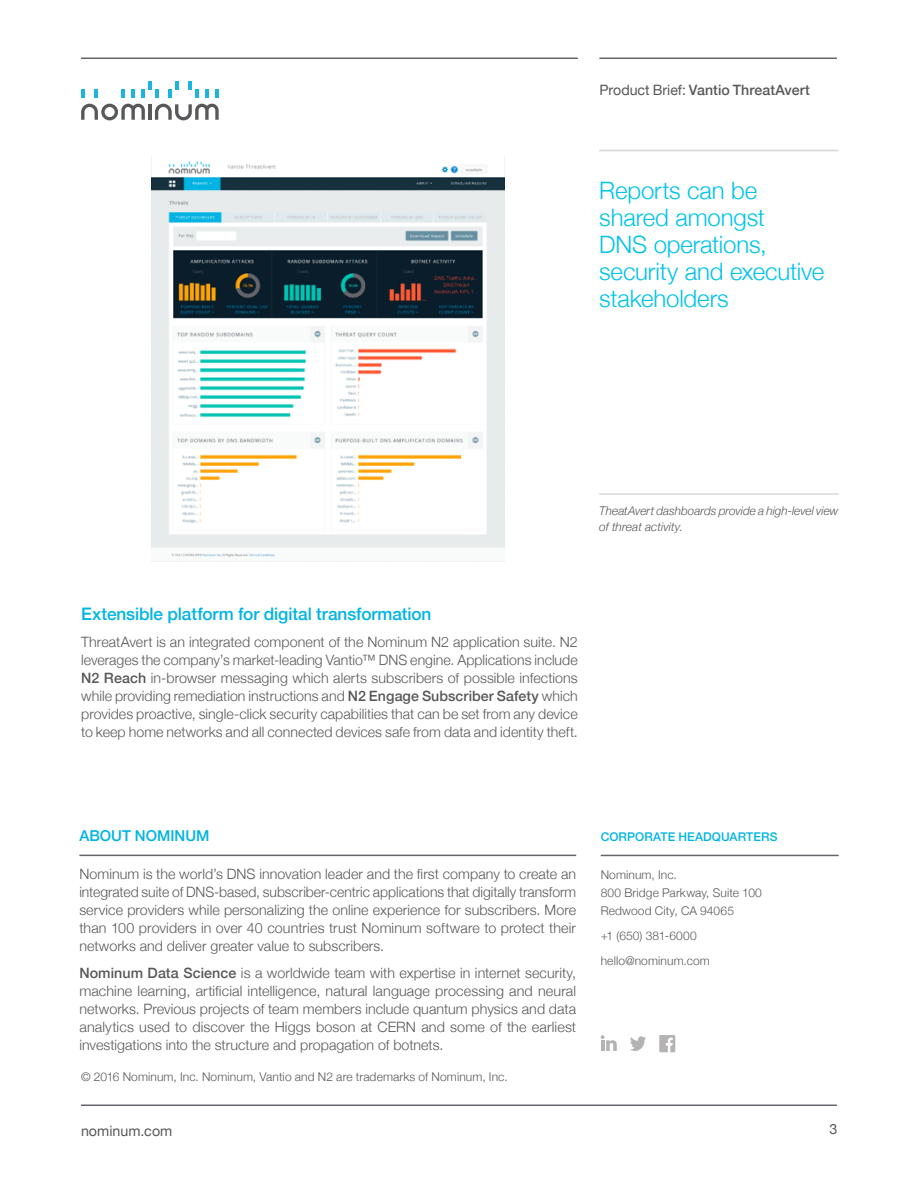
<style>
.page{position:relative;width:918px;height:1188px;background:#fff}
.page>*{position:absolute;margin:0;border:0;box-sizing:border-box;transform-origin:0 0}
.Sidebar_-_Large_Quot{font:300 24px/27px "Helvetica Neue";letter-spacing:-.005em;color:#00c3e9}
.t1{font:500 17.25px "Helvetica Neue";letter-spacing:-.01em;color:#00b4e3}
.Body_Copy{font:500 15px "Helvetica Neue";color:#00b4e3}
.Body_Copy-2{font:300 14.25px/18px "Helvetica Neue";letter-spacing:.005em;color:#57585a;text-align:justify}
.t2{font:500 14.25px "Helvetica Neue";letter-spacing:.005em;color:#57585a}
.t3{font:14.25px "Helvetica Neue";letter-spacing:.005em;color:#57585a}
.Body_Copy-3{font:300 12px "Helvetica Neue";letter-spacing:.01em;color:#57585a}
.Graphic_Caption{font:italic 300 12px/15.8px "Helvetica Neue";color:#57585a}
.Body_Copy-4{font:500 12px "Helvetica Neue";letter-spacing:.005em;color:#00b4e3}
.s1{font-weight:400}
.s2{font-weight:500}
</style>
<div class="page">
<svg style="left:81px;top:104px;width:64px;height:16px"></svg>
<svg style="left:155px;top:104px;width:64px;height:16px"></svg>
<hr style="left:148px;top:104px;width:4px;height:16px;background:#57585a">
<svg style="left:81px;top:89px;width:4px;height:8px"></svg>
<svg style="left:95px;top:89px;width:3px;height:8px"></svg>
<svg style="left:121px;top:89px;width:4px;height:8px"></svg>
<svg style="left:131px;top:89px;width:4px;height:8px"></svg>
<svg style="left:168px;top:81px;width:10px;height:16px"></svg>
<svg style="left:142px;top:81px;width:16px;height:16px"></svg>
<svg style="left:188px;top:81px;width:11px;height:16px"></svg>
<svg style="left:205px;top:89px;width:4px;height:8px"></svg>
<svg style="left:215px;top:89px;width:4px;height:8px"></svg>
<hr style="left:81px;top:58px;width:497px;height:1px;background:#63656a">
<hr style="left:599px;top:58px;width:238px;height:1px;background:#63656a">
<hr style="left:81px;top:1105px;width:756px;height:1px;background:#63656a">
<hr style="left:599px;top:150px;width:240px;height:1px;background:#dbd6d4">
<hr style="left:599px;top:493px;width:240px;height:2px;background:#dbd6d4">
<img style="left:151px;top:156px;width:353px;height:406px">
<hr style="left:79px;top:855px;width:497px;height:1px;background:#63656a">
<hr style="left:601px;top:855px;width:238px;height:1px;background:#63656a">
<svg style="left:630px;top:1036px;width:16px;height:15px"></svg>
<svg style="left:601px;top:1035px;width:16px;height:16px"></svg>
<svg style="left:659px;top:1035px;width:16px;height:17px"></svg>
<p class="t2" style="left:599px;top:78px;width:212px"><span class="s1">Product Brief:</span> Vantio ThreatAvert</p>
<p class="Sidebar_-_Large_Quot" style="left:599px;top:175px;width:226px">Reports can be shared amongst<br>DNS operations, security and executive stakeholders</p>
<p class="Graphic_Caption" style="left:599px;top:502px;width:241px">TheatAvert dashboards provide a high-level view of threat activity.</p>
<h3 class="t1" style="left:81px;top:600px;width:352px">Extensible platform for digital transformation</h3>
<p class="Body_Copy-2" style="left:81px;top:632px;width:498px">ThreatAvert is an integrated component of the Nominum N2 application suite. N2 leverages the company’s market-leading Vantio™ DNS engine. Applications include <span class="s2">N2 Reach</span> in-browser messaging which alerts subscribers of possible infections while providing remediation instructions and <span class="s2">N2 Engage Subscriber Safety</span> which provides proactive, single-click security capabilities that can be set from any device to keep home networks and all connected devices safe from data and identity theft.</p>
<p class="Body_Copy" style="left:79px;top:824px;width:132px">ABOUT NOMINUM</p>
<p class="Body_Copy-2" style="left:79px;top:864px;width:498px">Nominum is the world’s DNS innovation leader and the first company to create an integrated suite of DNS-based, subscriber-centric applications that digitally transform service providers while personalizing the online experience for subscribers. More than 100 providers in over 40 countries trust Nominum software to protect their networks and deliver greater value to subscribers.</p>
<p class="Body_Copy-2" style="left:79px;top:963px;width:498px"><span class="s2">Nominum Data Science</span> is a worldwide team with expertise in internet security, machine learning, artificial intelligence, natural language processing and neural networks. Previous projects of team members include quantum physics and data analytics used to discover the Higgs boson at CERN and some of the earliest investigations into the structure and propagation of botnets.</p>
<p class="Body_Copy-3" style="left:81px;top:1067px;width:428px">© 2016 Nominum, Inc. Nominum, Vantio and N2 are trademarks of Nominum, Inc.</p>
<p class="Body_Copy-4" style="left:601px;top:827px;width:178px">CORPORATE HEADQUARTERS</p>
<p class="Body_Copy-3" style="left:601px;top:865px;width:78px">Nominum, Inc.</p>
<p class="Body_Copy-3" style="left:601px;top:883px;width:163px">800 Bridge Parkway, Suite 100</p>
<p class="Body_Copy-3" style="left:601px;top:901px;width:135px">Redwood City, CA 94065</p>
<p class="Body_Copy-3" style="left:601px;top:926px;width:98px">+1 (650) 381-6000</p>
<p class="Body_Copy-3" style="left:601px;top:951px;width:111px">hello@nominum.com</p>
<p class="t3" style="left:81px;top:1120px;width:93px">nominum.com</p>
<p class="t3" style="left:829px;top:1119px;width:9px">3</p>
</div>
